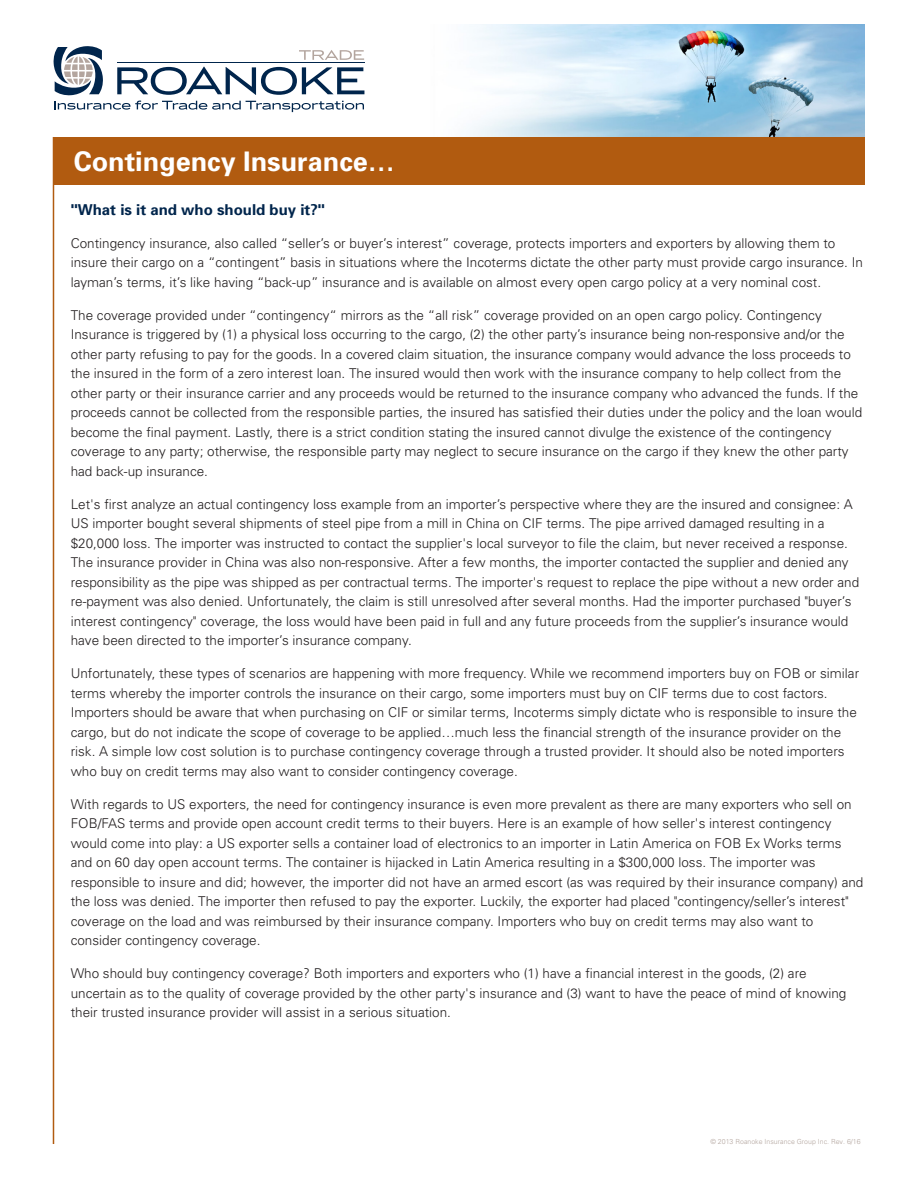
<style>
.page{position:relative;width:918px;height:1188px;background:#fff}
.page>*{position:absolute;margin:0;border:0;box-sizing:border-box;transform-origin:0 0}
.t1{font:700 27px "Univers";color:#fff}
.t2{font:700 15px "Univers";color:#00254c}
.t3{font:300 13.5px/19.5px "Univers";color:#231f20}
.t4{font:300 7.05px "Univers";color:#b3a59e}
</style>
<div class="page">
<img style="left:469px;top:25px;width:396px;height:112px">
<div style="left:53px;top:137px;width:812px;height:48px;background:#b15b10"></div>
<hr style="left:53px;top:137px;width:1px;height:1007px;background:#b15b10">
<svg style="left:53px;top:46px;width:311px;height:66px"></svg>
<hr style="left:117px;top:63px;width:247px;height:1px;background:#00254c">
<h1 class="t1" style="left:74px;top:146px;width:323px">Contingency Insurance…</h1>
<p class="t2" style="left:71px;top:200px;width:256px">"What is it and who should buy it?"</p>
<p class="t3" style="left:71px;top:233px;width:794px">Contingency insurance, also called “seller’s or buyer’s interest” coverage, protects importers and exporters by allowing them to insure their cargo on a “contingent” basis in situations where the Incoterms dictate the other party must provide cargo insurance. In layman’s terms, it’s like having “back-up” insurance and is available on almost every open cargo policy at a very nominal cost.</p>
<p class="t3" style="left:71px;top:305px;width:793px">The coverage provided under “contingency“ mirrors as the “all risk” coverage provided on an open cargo policy. Contingency Insurance is triggered by (1) a physical loss occurring to the cargo, (2) the other party’s insurance being non-responsive and/or the other party refusing to pay for the goods. In a covered claim situation, the insurance company would advance the loss proceeds to the insured in the form of a zero interest loan. The insured would then work with the insurance company to help collect from the other party or their insurance carrier and any proceeds would be returned to the insurance company who advanced the funds. If the proceeds cannot be collected from the responsible parties, the insured has satisfied their duties under the policy and the loan would become the final payment. Lastly, there is a strict condition stating the insured cannot divulge the existence of the contingency coverage to any party; otherwise, the responsible party may neglect to secure insurance on the cargo if they knew the other party had back-up insurance.</p>
<p class="t3" style="left:71px;top:494px;width:790px">Let's first analyze an actual contingency loss example from an importer’s perspective where they are the insured and consignee: A US importer bought several shipments of steel pipe from a mill in China on CIF terms. The pipe arrived damaged resulting in a $20,000 loss. The importer was instructed to contact the supplier's local surveyor to file the claim, but never received a response.<br>The insurance provider in China was also non-responsive. After a few months, the importer contacted the supplier and denied any responsibility as the pipe was shipped as per contractual terms. The importer's request to replace the pipe without a new order and re-payment was also denied. Unfortunately, the claim is still unresolved after several months. Had the importer purchased "buyer’s interest contingency" coverage, the loss would have been paid in full and any future proceeds from the supplier’s insurance would have been directed to the importer’s insurance company.</p>
<p class="t3" style="left:71px;top:664px;width:790px">Unfortunately, these types of scenarios are happening with more frequency. While we recommend importers buy on FOB or similar terms whereby the importer controls the insurance on their cargo, some importers must buy on CIF terms due to cost factors.<br>Importers should be aware that when purchasing on CIF or similar terms, Incoterms simply dictate who is responsible to insure the cargo, but do not indicate the scope of coverage to be applied…much less the financial strength of the insurance provider on the risk. A simple low cost solution is to purchase contingency coverage through a trusted provider. It should also be noted importers who buy on credit terms may also want to consider contingency coverage.</p>
<p class="t3" style="left:71px;top:794px;width:794px">With regards to US exporters, the need for contingency insurance is even more prevalent as there are many exporters who sell on FOB/FAS terms and provide open account credit terms to their buyers. Here is an example of how seller's interest contingency would come into play: a US exporter sells a container load of electronics to an importer in Latin America on FOB Ex Works terms and on 60 day open account terms. The container is hijacked in Latin America resulting in a $300,000 loss. The importer was responsible to insure and did; however, the importer did not have an armed escort (as was required by their insurance company) and the loss was denied. The importer then refused to pay the exporter. Luckily, the exporter had placed "contingency/seller’s interest" coverage on the load and was reimbursed by their insurance company. Importers who buy on credit terms may also want to consider contingency coverage.</p>
<p class="t3" style="left:71px;top:964px;width:777px">Who should buy contingency coverage? Both importers and exporters who (1) have a financial interest in the goods, (2) are uncertain as to the quality of coverage provided by the other party's insurance and (3) want to have the peace of mind of knowing their trusted insurance provider will assist in a serious situation.</p>
<p class="t4" style="left:710px;top:1137px;width:152px">© 2013 Roanoke Insurance Group Inc. Rev. 6/16</p>
</div>
